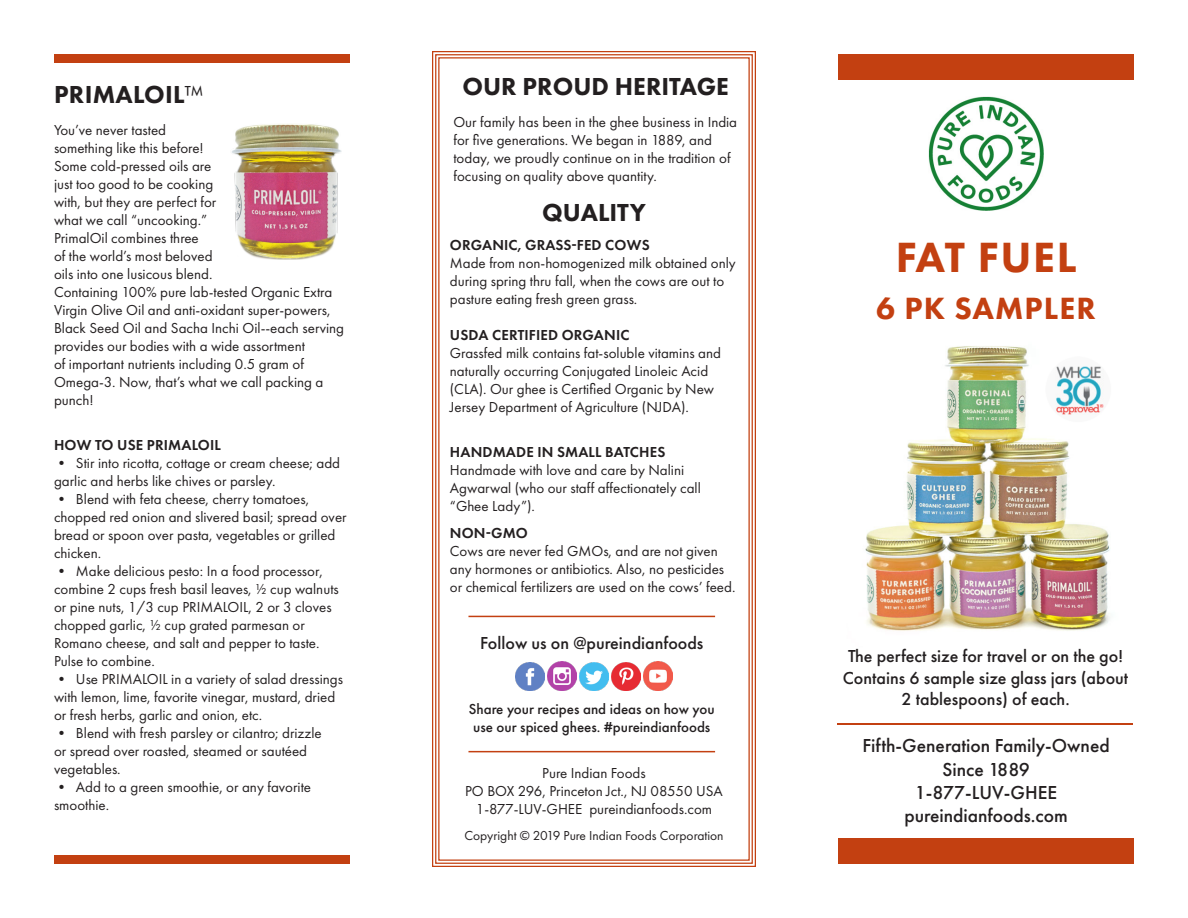
<style>
.page{position:relative;width:1188px;height:918px;background:#fff}
.page>*{position:absolute;margin:0;border:0;box-sizing:border-box;transform-origin:0 0}
.t1{font:800 43.8px "Futura PT";letter-spacing:.035em;color:#c34011}
.t2{font:800 31.95px "Futura PT";letter-spacing:.035em;color:#c34011}
.t3{font:800 25.5px "Futura PT";color:#231f20}
.t4{font:500 19.5px/23.4px "Futura PT";color:#231f20;text-align:center}
.t5{font:500 18px/21.6px "Futura PT";color:#231f20;text-align:center}
.t6{font:15px/18px "Futura PT";color:#231f20}
.t7{font:600 15px "Futura PT";letter-spacing:.01em;color:#231f20}
.t8{font:500 15px/18px "Futura PT";color:#231f20}
.t9{font:13.5px "Futura PT";color:#231f20}
.s1{font-weight:400}
</style>
<div class="page">
<img style="left:865px;top:346px;width:245px;height:285px">
<svg style="left:432px;top:51px;width:324px;height:816px"></svg>
<img style="left:929px;top:96px;width:114px;height:115px">
<div style="left:838px;top:54px;width:296px;height:25px;background:#c34011"></div>
<div style="left:838px;top:839px;width:296px;height:25px;background:#c34011"></div>
<hr style="left:837px;top:723px;width:296px;height:2px;background:#c34011">
<hr style="left:468px;top:751px;width:247px;height:1px;background:#c34011">
<hr style="left:468px;top:616px;width:247px;height:1px;background:#c34011">
<div style="left:54px;top:54px;width:296px;height:9px;background:#c34011"></div>
<div style="left:54px;top:855px;width:296px;height:9px;background:#c34011"></div>
<img style="left:516px;top:662px;width:28px;height:29px">
<img style="left:548px;top:662px;width:28px;height:28px">
<img style="left:580px;top:662px;width:28px;height:29px">
<img style="left:612px;top:662px;width:28px;height:29px">
<img style="left:644px;top:662px;width:28px;height:28px">
<img style="left:1046px;top:356px;width:64px;height:66px">
<img style="left:232px;top:124px;width:110px;height:136px">
<p class="t3" style="left:54px;top:79px;width:151px">PRIMALOIL<span class="s1">™</span></p>
<p class="t6" style="left:54px;top:121px;width:292px">You’ve never tasted<br>something like this before!<br>Some cold-pressed oils are<br>just too good to be cooking<br>with, but they are perfect for<br>what we call “uncooking.”<br>PrimalOil combines three<br>of the world’s most beloved<br>oils into one lusicous blend.<br>Containing 100% pure lab-tested Organic Extra<br>Virgin Olive Oil and anti-oxidant super-powers,<br>Black Seed Oil and Sacha Inchi Oil--each serving provides our bodies with a wide assortment<br>of important nutrients including 0.5 gram of<br>Omega-3. Now, that’s what we call packing a punch!</p>
<p class="t7" style="left:54px;top:436px;width:168px">HOW TO USE PRIMALOIL</p>
<p class="t6" style="left:54px;top:454px;width:288px">• Stir into ricotta, cottage or cream cheese; add garlic and herbs like chives or parsley.</p>
<p class="t6" style="left:54px;top:490px;width:294px">• Blend with feta cheese, cherry tomatoes, chopped red onion and slivered basil; spread over bread or spoon over pasta, vegetables or grilled chicken.</p>
<p class="t6" style="left:54px;top:562px;width:286px">• Make delicious pesto: In a food processor, combine 2 cups fresh basil leaves, ½ cup walnuts or pine nuts, 1/3 cup PRIMALOIL, 2 or 3 cloves chopped garlic, ½ cup grated parmesan or Romano cheese, and salt and pepper to taste.<br>Pulse to combine.</p>
<p class="t6" style="left:54px;top:670px;width:291px">• Use PRIMALOIL in a variety of salad dressings with lemon, lime, favorite vinegar, mustard, dried or fresh herbs, garlic and onion, etc.</p>
<p class="t6" style="left:54px;top:724px;width:269px">• Blend with fresh parsley or cilantro; drizzle or spread over roasted, steamed or sautéed vegetables.</p>
<p class="t6" style="left:54px;top:778px;width:259px">• Add to a green smoothie, or any favorite smoothie.</p>
<p class="t3" style="left:462px;top:70px;width:268px">OUR PROUD HERITAGE</p>
<p class="t6" style="left:453px;top:113px;width:285px">Our family has been in the ghee business in India for five generations. We began in 1889, and today, we proudly continue on in the tradition of focusing on quality above quantity.</p>
<p class="t3" style="left:542px;top:196px;width:105px">QUALITY</p>
<p class="t7" style="left:450px;top:236px;width:201px">ORGANIC, GRASS-FED COWS</p>
<p class="t6" style="left:450px;top:254px;width:287px">Made from non-homogenized milk obtained only during spring thru fall, when the cows are out to pasture eating fresh green grass.</p>
<p class="t7" style="left:450px;top:326px;width:181px">USDA CERTIFIED ORGANIC</p>
<p class="t6" style="left:450px;top:344px;width:273px">Grassfed milk contains fat-soluble vitamins and naturally occurring Conjugated Linoleic Acid (CLA). Our ghee is Certified Organic by New Jersey Department of Agriculture (NJDA).</p>
<p class="t7" style="left:450px;top:443px;width:217px">HANDMADE IN SMALL BATCHES</p>
<p class="t6" style="left:450px;top:461px;width:252px">Handmade with love and care by Nalini<br>Agwarwal (who our staff affectionately call “Ghee Lady”).</p>
<p class="t7" style="left:450px;top:524px;width:79px">NON-GMO</p>
<p class="t6" style="left:450px;top:542px;width:287px">Cows are never fed GMOs, and are not given any hormones or antibiotics. Also, no pesticides or chemical fertilizers are used on the cows’ feed.</p>
<p class="t5" style="left:480px;top:633px;width:225px">Follow us on @pureindianfoods</p>
<p class="t8" style="left:469px;top:700px;width:247px">Share your recipes and ideas on how you use our spiced ghees. #pureindianfoods</p>
<p class="t6" style="left:542px;top:764px;width:105px">Pure Indian Foods</p>
<p class="t6" style="left:465px;top:782px;width:259px">PO BOX 296, Princeton Jct., NJ 08550 USA</p>
<p class="t6" style="left:476px;top:800px;width:238px">1-877-LUV-GHEE pureindianfoods.com</p>
<p class="t9" style="left:464px;top:828px;width:261px">Copyright © 2019 Pure Indian Foods Corporation</p>
<p class="t1" style="left:896px;top:230px;width:182px">FAT FUEL</p>
<p class="t2" style="left:876px;top:288px;width:221px">6 PK SAMPLER</p>
<p class="t5" style="left:843px;top:645px;width:287px">The perfect size for travel or on the go!<br>Contains 6 sample size glass jars (about<br>2 tablespoons) of each.</p>
<p class="t4" style="left:862px;top:734px;width:249px">Fifth-Generation Family-Owned<br>Since 1889</p>
<p class="t4" style="left:915px;top:781px;width:144px">1-877-LUV-GHEE</p>
<p class="t4" style="left:904px;top:804px;width:165px">pureindianfoods.com</p>
</div>
